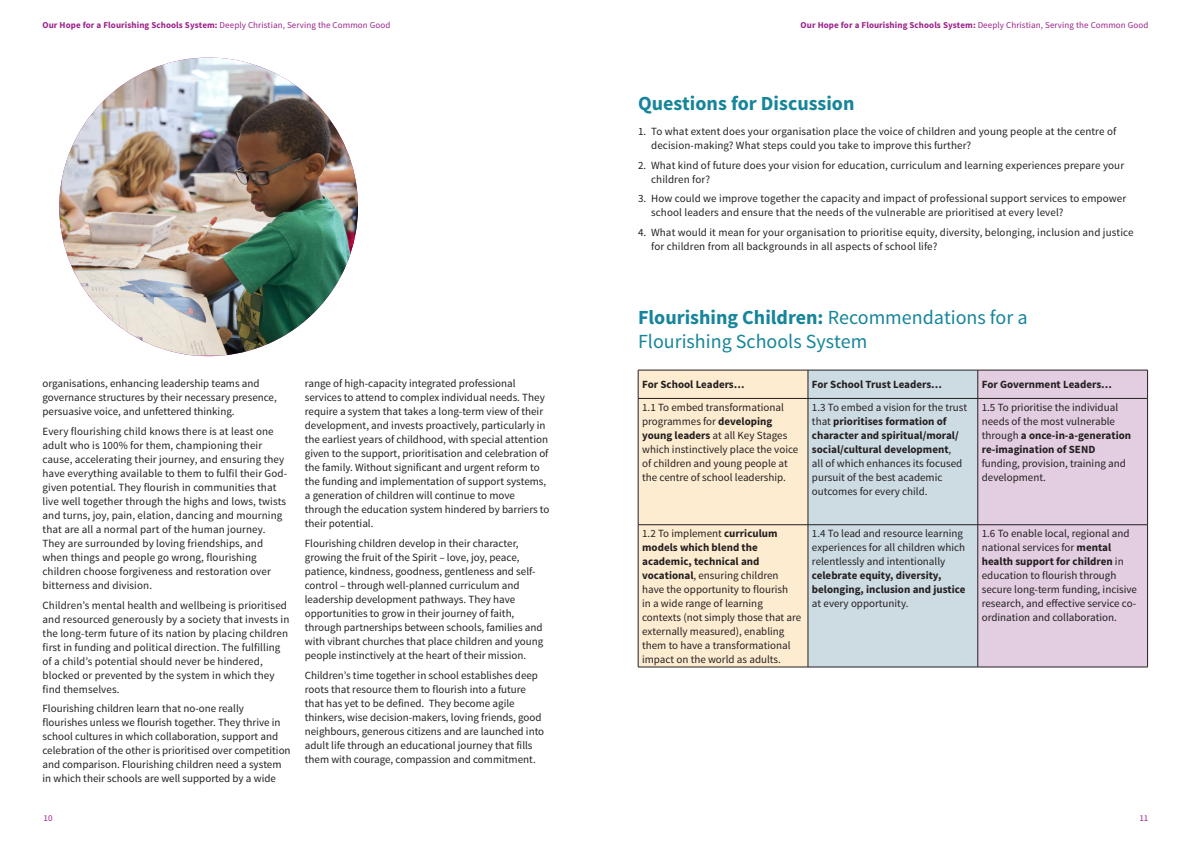
<style>
.page{position:relative;width:1191px;height:842px;background:#fff}
.page>*{position:absolute;margin:0;border:0;box-sizing:border-box;transform-origin:0 0}
.t1{font:20px/24px "Source Sans Pro";color:#16859b}
.t2{font:700 20px "Source Sans Pro";color:#16859b}
.t3{font:11px/14px "Source Sans Pro";color:#231f20}
.t4{font:700 11px "Source Sans Pro";color:#231f20}
.t5{font:700 9px "Source Sans Pro";letter-spacing:.01em;color:#9b238a}
.t6{font:9px "Source Sans Pro";color:#9b238a}
.s1{font-weight:400}
.s2{font-weight:700}
</style>
<div class="page">
<img style="left:59px;top:58px;width:299px;height:298px">
<div style="left:639px;top:371px;width:168px;height:296px;background:#feecd1"></div>
<div style="left:808px;top:371px;width:169px;height:296px;background:#cddbe3"></div>
<div style="left:978px;top:371px;width:169px;height:296px;background:#e2cde1"></div>
<hr style="left:638px;top:370px;width:170px;height:1px;background:#231f20">
<svg style="left:638px;top:370px;width:1px;height:28px"></svg>
<hr style="left:808px;top:370px;width:169px;height:1px;background:#231f20">
<svg style="left:807px;top:370px;width:1px;height:28px"></svg>
<hr style="left:977px;top:370px;width:170px;height:1px;background:#231f20">
<svg style="left:977px;top:370px;width:1px;height:28px"></svg>
<svg style="left:1147px;top:370px;width:1px;height:28px"></svg>
<hr style="left:638px;top:398px;width:170px;height:1px;background:#231f20">
<hr style="left:638px;top:399px;width:1px;height:126px;background:#231f20">
<hr style="left:808px;top:398px;width:169px;height:1px;background:#231f20">
<hr style="left:807px;top:399px;width:1px;height:126px;background:#231f20">
<hr style="left:977px;top:398px;width:170px;height:1px;background:#231f20">
<hr style="left:977px;top:399px;width:1px;height:126px;background:#231f20">
<hr style="left:1147px;top:399px;width:1px;height:126px;background:#231f20">
<hr style="left:638px;top:525px;width:170px;height:1px;background:#231f20">
<hr style="left:638px;top:525px;width:1px;height:142px;background:#231f20">
<hr style="left:808px;top:525px;width:169px;height:1px;background:#231f20">
<hr style="left:807px;top:525px;width:1px;height:142px;background:#231f20">
<hr style="left:977px;top:525px;width:170px;height:1px;background:#231f20">
<hr style="left:977px;top:525px;width:1px;height:142px;background:#231f20">
<hr style="left:1147px;top:525px;width:1px;height:142px;background:#231f20">
<hr style="left:638px;top:667px;width:170px;height:1px;background:#231f20">
<hr style="left:808px;top:667px;width:169px;height:1px;background:#231f20">
<hr style="left:977px;top:667px;width:170px;height:1px;background:#231f20">
<p class="t5" style="left:43px;top:19px;width:349px">Our Hope for a Flourishing Schools System: <span class="s1">Deeply Christian, Serving the Common Good</span></p>
<p class="t5" style="left:800px;top:19px;width:349px">Our Hope for a Flourishing Schools System: <span class="s1">Deeply Christian, Serving the Common Good</span></p>
<p class="t2" style="left:638px;top:90px;width:218px">Questions for Discussion</p>
<p class="t3" style="left:651px;top:125px;width:467px;text-indent:-13px">1. To what extent does your organisation place the voice of children and young people at the centre of decision-making? What steps could you take to improve this further?</p>
<p class="t3" style="left:651px;top:158px;width:474px;text-indent:-13px">2. What kind of future does your vision for education, curriculum and learning experiences prepare your children for?</p>
<p class="t3" style="left:651px;top:192px;width:476px;text-indent:-13px">3. How could we improve together the capacity and impact of professional support services to empower school leaders and ensure that the needs of the vulnerable are prioritised at every level?</p>
<p class="t3" style="left:651px;top:226px;width:484px;text-indent:-13px">4. What would it mean for your organisation to prioritise equity, diversity, belonging, inclusion and justice for children from all backgrounds in all aspects of school life?</p>
<p class="t3" style="left:43px;top:377px;width:236px">organisations, enhancing leadership teams and governance structures by their necessary presence, persuasive voice, and unfettered thinking.</p>
<p class="t3" style="left:43px;top:424px;width:246px">Every flourishing child knows there is at least one adult who is 100% for them, championing their cause, accelerating their journey, and ensuring they have everything available to them to fulfil their God&shy;given potential. They flourish in communities that live well together through the highs and lows, twists and turns, joy, pain, elation, dancing and mourning that are all a normal part of the human journey.<br>They are surrounded by loving friendships, and when things and people go wrong, flourishing children choose forgiveness and restoration over bitterness and division.</p>
<p class="t3" style="left:43px;top:598px;width:248px">Children’s mental health and wellbeing is prioritised and resourced generously by a society that invests in the long-term future of its nation by placing children first in funding and political direction. The fulfilling of a child’s potential should never be hindered, blocked or prevented by the system in which they find themselves.</p>
<p class="t3" style="left:43px;top:702px;width:250px">Flourishing children learn that no-one really flourishes unless we flourish together. They thrive in school cultures in which collaboration, support and celebration of the other is prioritised over competition and comparison. Flourishing children need a system in which their schools are well supported by a wide</p>
<p class="t3" style="left:305px;top:377px;width:246px">range of high-capacity integrated professional services to attend to complex individual needs. They require a system that takes a long-term view of their development, and invests proactively, particularly in the earliest years of childhood, with special attention given to the support, prioritisation and celebration of the family. Without significant and urgent reform to the funding and implementation of support systems, a generation of children will continue to move through the education system hindered by barriers to their potential.</p>
<p class="t3" style="left:305px;top:536px;width:240px">Flourishing children develop in their character, growing the fruit of the Spirit – love, joy, peace, patience, kindness, goodness, gentleness and self&shy;control – through well-planned curriculum and leadership development pathways. They have opportunities to grow in their journey of faith, through partnerships between schools, families and with vibrant churches that place children and young people instinctively at the heart of their mission.</p>
<p class="t3" style="left:305px;top:668px;width:241px">Children’s time together in school establishes deep roots that resource them to flourish into a future that has yet to be defined. They become agile thinkers, wise decision-makers, loving friends, good neighbours, generous citizens and are launched into adult life through an educational journey that fills them with courage, compassion and commitment.</p>
<p class="t1" style="left:638px;top:305px;width:391px"><span class="s2">Flourishing Children:</span> Recommendations for a<br>Flourishing Schools System</p>
<p class="t4" style="left:642px;top:378px;width:104px">For School Leaders…</p>
<p class="t4" style="left:812px;top:378px;width:132px">For School Trust Leaders…</p>
<p class="t4" style="left:981px;top:378px;width:132px">For Government Leaders…</p>
<p class="t3" style="left:642px;top:400px;width:158px">1.1 To embed transformational programmes for <span class="s2">developing young leaders</span> at all Key Stages which instinctively place the voice of children and young people at the centre of school leadership.</p>
<p class="t3" style="left:812px;top:400px;width:157px">1.3 To embed a vision for the trust that <span class="s2">prioritises formation of character and spiritual/moral/ social/cultural development</span>,<br>all of which enhances its focused pursuit of the best academic outcomes for every child.</p>
<p class="t3" style="left:981px;top:400px;width:151px">1.5 To prioritise the individual needs of the most vulnerable through <span class="s2">a once-in-a-generation re-imagination of SEND </span>funding, provision, training and development.</p>
<p class="t3" style="left:642px;top:526px;width:161px">1.2 To implement <span class="s2">curriculum models which blend the academic, technical and vocational</span>, ensuring children have the opportunity to flourish<br>in a wide range of learning contexts (not simply those that are externally measured), enabling them to have a transformational impact on the world as adults.</p>
<p class="t3" style="left:812px;top:526px;width:155px">1.4 To lead and resource learning experiences for all children which relentlessly and intentionally <span class="s2">celebrate equity, diversity, belonging, inclusion and justice </span>at every opportunity.</p>
<p class="t3" style="left:981px;top:526px;width:157px">1.6 To enable local, regional and national services for <span class="s2">mental health support for children</span> in education to flourish through secure long-term funding, incisive research, and effective service co&shy;ordination and collaboration.</p>
<p class="t6" style="left:44px;top:812px;width:11px">10</p>
<p class="t6" style="left:1139px;top:812px;width:11px">11</p>
</div>
